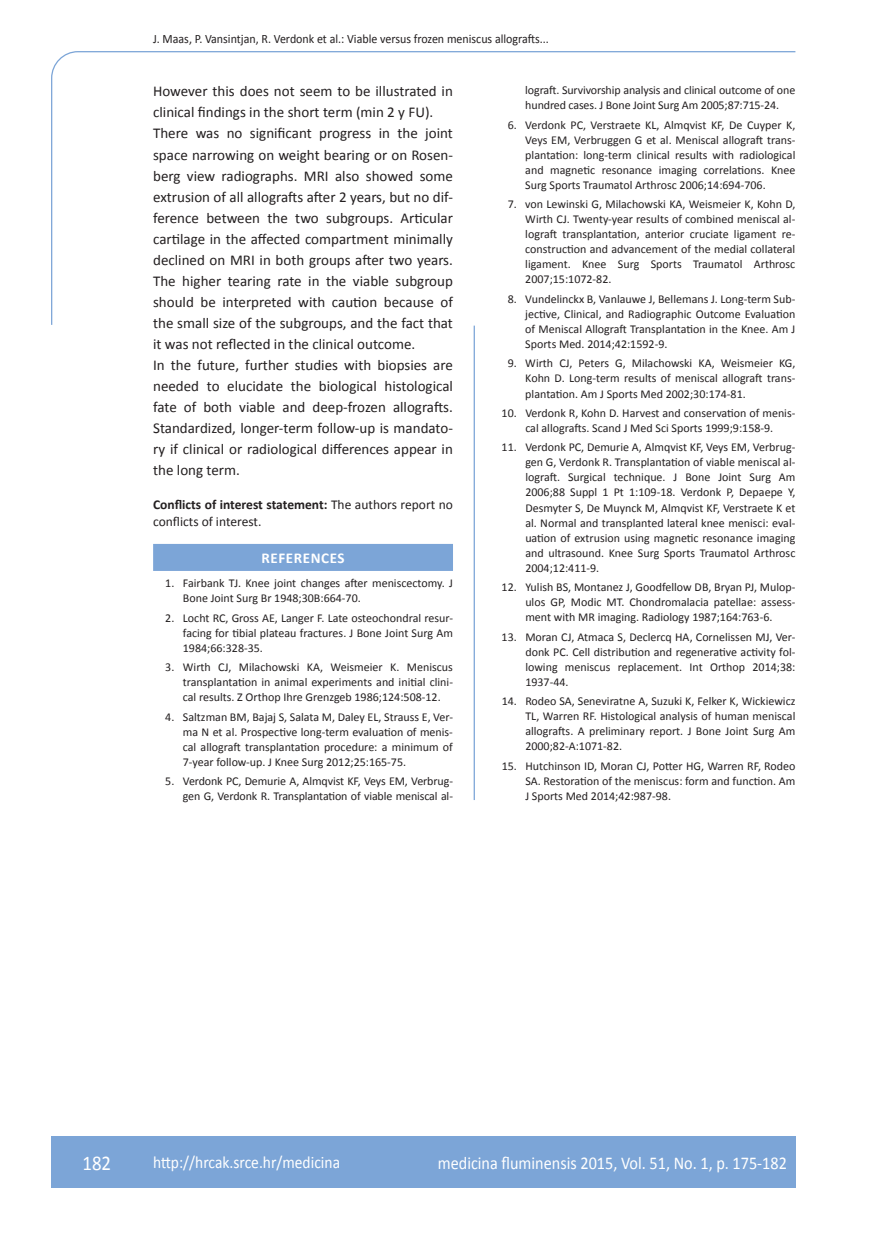
<style>
.page{position:relative;width:872px;height:1234px;background:#fff}
.page>*{position:absolute;margin:0;border:0;box-sizing:border-box;transform-origin:0 0}
.t1{font:21px "Calibri";color:#fff;scale:.9 1}
.t2{font:18px "Calibri";color:#fff;scale:.9 1}
.t3{font:17.25px "Calibri";color:#fff;scale:.9 1}
.t4{font:15px/21px "Calibri";color:#231f20}
.t5{font:700 15px "Calibri";color:#fff}
.t6{font:13.5px/16.5px "Calibri";color:#231f20}
.t7{font:12.75px "Calibri";color:#231f20;scale:.94 1}
.t8{font:12px/15px "Calibri";color:#231f20;text-align:justify}
.s1{font-weight:700}
</style>
<div class="page">
<svg style="left:51px;top:51px;width:745px;height:274px"></svg>
<hr style="left:473px;top:325px;width:2px;height:474px;background:#7ca5d7">
<div style="left:51px;top:1135px;width:744px;height:51px;background:#7ca5d7"></div>
<div style="left:153px;top:544px;width:300px;height:27px;background:#7ca5d7"></div>
<p class="t7" style="left:153px;top:30px;width:422px">J. Maas, P. Vansintjan, R. Verdonk et al.: Viable versus frozen meniscus allografts...</p>
<p class="t4" style="left:153px;top:80px;width:301px">However this does not seem to be illustrated in clinical findings in the short term (min 2 y FU).<br>There was no significant progress in the joint space narrowing on weight bearing or on Rosen&shy;berg view radiographs. MRI also showed some extrusion of all allografts after 2 years, but no dif&shy;ference between the two subgroups. Articular cartilage in the affected compartment minimally declined on MRI in both groups after two years.<br>The higher tearing rate in the viable subgroup should be interpreted with caution because of the small size of the subgroups, and the fact that it was not reflected in the clinical outcome.<br>In the future, further studies with biopsies are needed to elucidate the biological histological fate of both viable and deep-frozen allografts.<br>Standardized, longer-term follow-up is mandato&shy;ry if clinical or radiological differences appear in the long term.</p>
<p class="t6" style="left:153px;top:495px;width:301px"><span class="s1">Conflicts of interest statement:</span> The authors report no conflicts of interest.</p>
<p class="t5" style="left:261px;top:548px;width:10px">references</p>
<p class="t8" style="left:183px;top:575px;width:272px;text-indent:-18px">1. Fairbank TJ. Knee joint changes after meniscectomy. J<br>Bone Joint Surg Br 1948;30B:664-70.</p>
<p class="t8" style="left:183px;top:609px;width:272px;text-indent:-18px">2. Locht RC, Gross AE, Langer F. Late osteochondral resur&shy;facing for tibial plateau fractures. J Bone Joint Surg Am 1984;66:328-35.</p>
<p class="t8" style="left:183px;top:659px;width:272px;text-indent:-18px">3. Wirth CJ, Milachowski KA, Weismeier K. Meniscus transplantation in animal experiments and initial clini&shy;cal results. Z Orthop Ihre Grenzgeb 1986;124:508-12.</p>
<p class="t8" style="left:183px;top:708px;width:272px;text-indent:-18px">4. Saltzman BM, Bajaj S, Salata M, Daley EL, Strauss E, Ver&shy;ma N et al. Prospective long-term evaluation of menis&shy;cal allograft transplantation procedure: a minimum of 7-year follow-up. J Knee Surg 2012;25:165-75.</p>
<p class="t8" style="left:165px;top:772px;width:289px;text-align:right">5. Verdonk PC, Demurie A, Almqvist KF, Veys EM, Verbrug&shy;gen G, Verdonk R. Transplantation of viable meniscal al-</p>
<p class="t8" style="left:525px;top:82px;width:271px">lograft. Survivorship analysis and clinical outcome of one hundred cases. J Bone Joint Surg Am 2005;87:715-24.</p>
<p class="t8" style="left:525px;top:116px;width:271px;text-indent:-18px">6. Verdonk PC, Verstraete KL, Almqvist KF, De Cuyper K, Veys EM, Verbruggen G et al. Meniscal allograft trans&shy;plantation: long-term clinical results with radiological and magnetic resonance imaging correlations. Knee Surg Sports Traumatol Arthrosc 2006;14:694-706.</p>
<p class="t8" style="left:525px;top:196px;width:271px;text-indent:-18px">7. von Lewinski G, Milachowski KA, Weismeier K, Kohn D, Wirth CJ. Twenty-year results of combined meniscal al&shy;lograft transplantation, anterior cruciate ligament re&shy;construction and advancement of the medial collateral ligament. Knee Surg Sports Traumatol Arthrosc 2007;15:1072-82.</p>
<p class="t8" style="left:525px;top:291px;width:272px;text-indent:-18px">8. Vundelinckx B, Vanlauwe J, Bellemans J. Long-term Sub&shy;jective, Clinical, and Radiographic Outcome Evaluation of Meniscal Allograft Transplantation in the Knee. Am J Sports Med. 2014;42:1592-9.</p>
<p class="t8" style="left:525px;top:355px;width:272px;text-indent:-18px">9. Wirth CJ, Peters G, Milachowski KA, Weismeier KG, Kohn D. Long-term results of meniscal allograft trans&shy;plantation. Am J Sports Med 2002;30:174-81.</p>
<p class="t8" style="left:501px;top:404px;width:295px;text-align:center">10. Verdonk R, Kohn D. Harvest and conservation of menis&shy;cal allografts. Scand J Med Sci Sports 1999;9:158-9.</p>
<p class="t8" style="left:525px;top:439px;width:272px;text-indent:-24px">11. Verdonk PC, Demurie A, Almqvist KF, Veys EM, Verbrug&shy;gen G, Verdonk R. Transplantation of viable meniscal al&shy;lograft. Surgical technique. J Bone Joint Surg Am 2006;88 Suppl 1 Pt 1:109-18. Verdonk P, Depaepe Y, Desmyter S, De Muynck M, Almqvist KF, Verstraete K et al. Normal and transplanted lateral knee menisci: eval&shy;uation of extrusion using magnetic resonance imaging and ultrasound. Knee Surg Sports Traumatol Arthrosc 2004;12:411-9.</p>
<p class="t8" style="left:525px;top:579px;width:271px;text-indent:-24px">12. Yulish BS, Montanez J, Goodfellow DB, Bryan PJ, Mulop&shy;ulos GP, Modic MT. Chondromalacia patellae: assess&shy;ment with MR imaging. Radiology 1987;164:763-6.</p>
<p class="t8" style="left:525px;top:628px;width:272px;text-indent:-24px">13. Moran CJ, Atmaca S, Declercq HA, Cornelissen MJ, Ver&shy;donk PC. Cell distribution and regenerative activity fol&shy;lowing meniscus replacement. Int Orthop 2014;38:<br>1937-44.</p>
<p class="t8" style="left:525px;top:693px;width:272px;text-indent:-24px">14. Rodeo SA, Seneviratne A, Suzuki K, Felker K, Wickiewicz TL, Warren RF. Histological analysis of human meniscal allografts. A preliminary report. J Bone Joint Surg Am 2000;82-A:1071-82.</p>
<p class="t8" style="left:525px;top:757px;width:271px;text-indent:-24px">15. Hutchinson ID, Moran CJ, Potter HG, Warren RF, Rodeo SA. Restoration of the meniscus: form and function. Am J Sports Med 2014;42:987-98.</p>
<h1 class="t1" style="left:82px;top:1149px;width:33px">182</h1>
<h3 class="t3" style="left:153px;top:1150px;width:209px">http://hrcak.srce.hr/medicina</h3>
<h2 class="t2" style="left:438px;top:1151px;width:389px">medicina fluminensis 2015, Vol. 51, No. 1, p. 175-182</h2>
</div>
